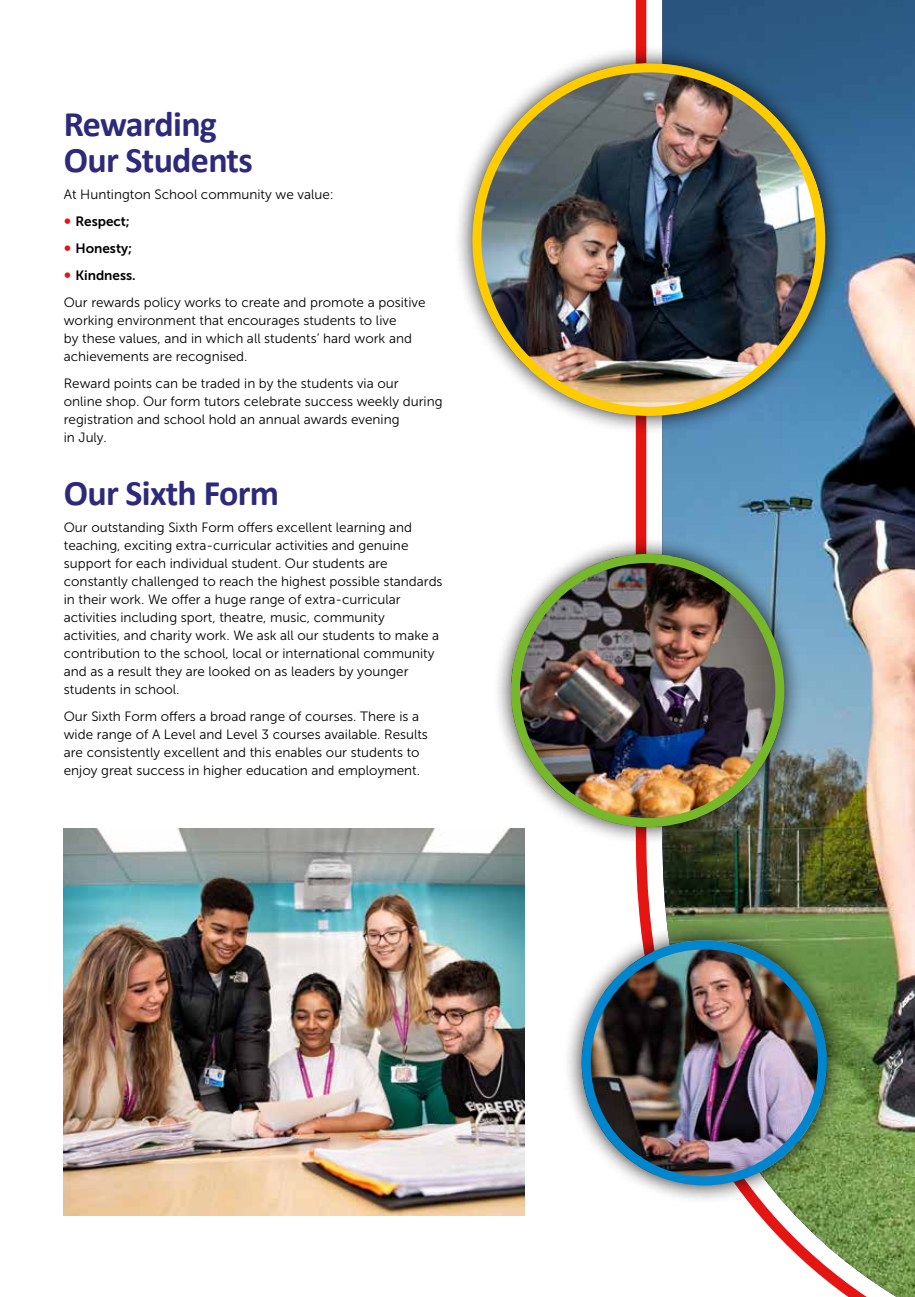
<style>
.page{position:relative;width:915px;height:1297px;background:#fff}
.page>*{position:absolute;margin:0;border:0;box-sizing:border-box;transform-origin:0 0}
.t1{font:700 36px/36px "Calibri";letter-spacing:-.02em;color:#2d297b}
.t2{font:13.5px/18px "Museo Sans 300";color:#000}
.t3{font:13.5px "Museo Sans 700";color:#000}
.s1{font-size:16.5px;color:#e41513}
</style>
<div class="page">
<svg style="left:635px;top:0;width:16px;height:922px;fill:#e41513"></svg>
<img style="left:662px;top:0;width:252px;height:1297px">
<div style="left:453px;top:45px;width:390px;height:390px;background:#000;opacity:.85"></div>
<img style="left:472px;top:63px;width:352px;height:350px">
<div style="left:472px;top:63px;width:352px;height:353px;border:9px solid #fc0;border-radius:50%"></div>
<img style="left:64px;top:829px;width:460px;height:387px">
<div style="left:492px;top:535px;width:310px;height:311px;background:#000;opacity:.85"></div>
<img style="left:511px;top:554px;width:273px;height:273px;border-radius:137px">
<div style="left:511px;top:554px;width:273px;height:273px;border:9px solid #76b82a;border-radius:50%"></div>
<div style="left:563px;top:922px;width:282px;height:282px;background:#000;opacity:.85"></div>
<img style="left:581px;top:940px;width:245px;height:238px">
<div style="left:581px;top:940px;width:245px;height:245px;border:9px solid #0086ce;border-radius:50%"></div>
<h1 class="t1" style="left:64px;top:105px;width:190px">Rewarding<br>Our Students</h1>
<p class="t2" style="left:64px;top:185px;width:271px">At Huntington School community we value:</p>
<p class="t3" style="left:64px;top:214px;width:68px"><span class="s1">•</span> Respect;</p>
<p class="t3" style="left:64px;top:241px;width:70px"><span class="s1">•</span> Honesty;</p>
<p class="t3" style="left:64px;top:268px;width:73px"><span class="s1">•</span> Kindness.</p>
<p class="t2" style="left:64px;top:293px;width:363px">Our rewards policy works to create and promote a positive working environment that encourages students to live<br>by these values, and in which all students’ hard work and achievements are recognised.</p>
<p class="t2" style="left:64px;top:374px;width:380px">Reward points can be traded in by the students via our<br>online shop. Our form tutors celebrate success weekly during registration and school hold an annual awards evening<br>in July.</p>
<h1 class="t1" style="left:64px;top:474px;width:217px">Our Sixth Form</h1>
<p class="t2" style="left:64px;top:518px;width:380px">Our outstanding Sixth Form offers excellent learning and teaching, exciting extra-curricular activities and genuine support for each individual student. Our students are constantly challenged to reach the highest possible standards in their work. We offer a huge range of extra-curricular activities including sport, theatre, music, community activities, and charity work. We ask all our students to make a contribution to the school, local or international community and as a result they are looked on as leaders by younger students in school.</p>
<p class="t2" style="left:64px;top:707px;width:365px">Our Sixth Form offers a broad range of courses. There is a wide range of A Level and Level 3 courses available. Results are consistently excellent and this enables our students to enjoy great success in higher education and employment.</p>
</div>
